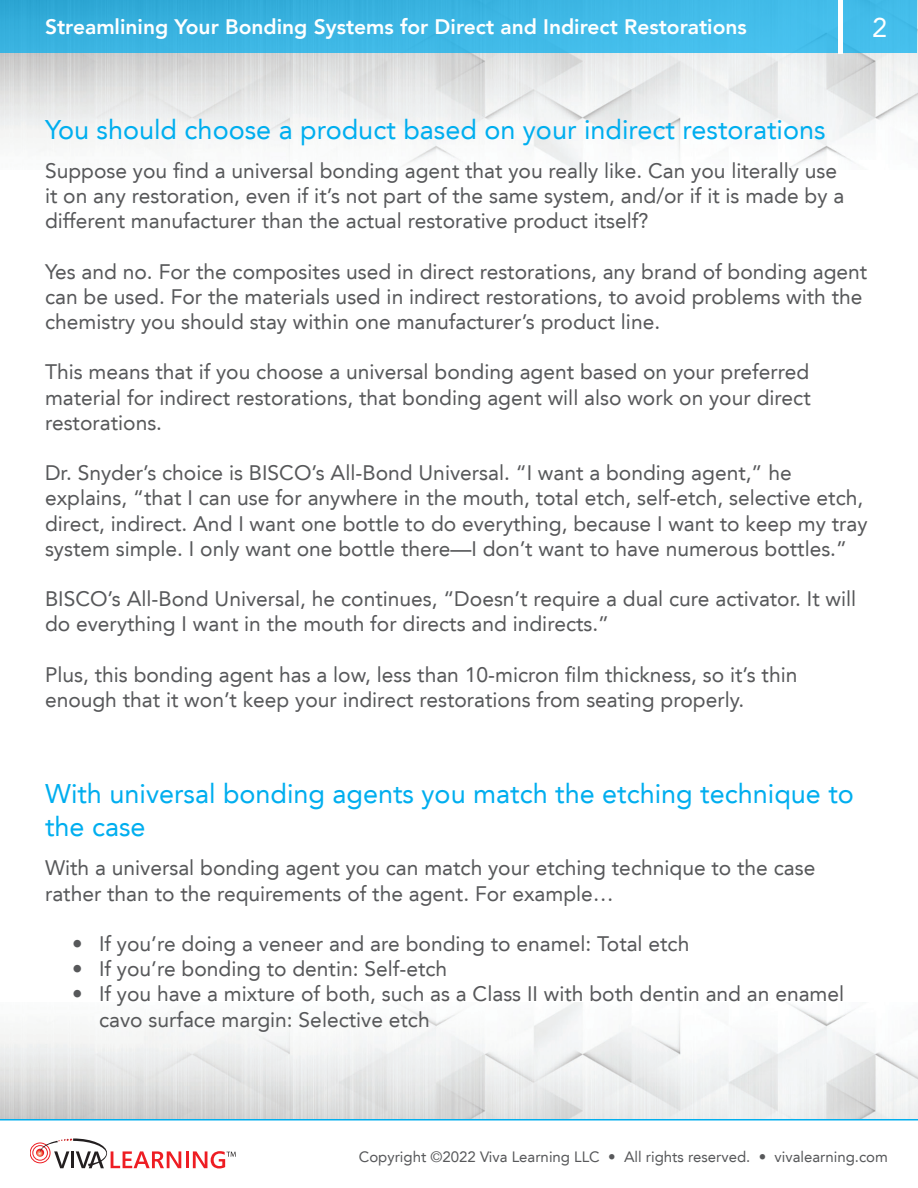
<style>
.page{position:relative;width:918px;height:1188px;background:#fff}
.page>*{position:absolute;margin:0;border:0;box-sizing:border-box;transform-origin:0 0}
.t1{font:27px/32.4px "Avenir LT";color:#00aeef}
.t2{font:27px "Avenir LT";color:#fff}
.t3{font:21px/25.2px "Avenir LT";color:#57585a}
.t4{font:800 21px "Avenir LT";color:#fff}
.t5{font:15px "Avenir LT";color:#57585a}
</style>
<div class="page">
<img style="left:0;top:1002px;width:918px;height:117px">
<img style="left:0;top:0;width:918px;height:169px">
<div style="left:1px;top:1px;width:916px;height:52px;background:linear-gradient(to right,#34addb,#47c1ee)"></div>
<hr style="left:839px;top:0;width:4px;height:54px;background:#fff">
<hr style="left:186px;top:1151px;width:3px;height:17px;background:#ee1d23">
<svg style="left:30px;top:1138px;width:151px;height:30px"></svg>
<svg style="left:193px;top:1151px;width:43px;height:17px"></svg>
<hr style="left:0;top:1119px;width:918px;height:1px;background:#00aeef">
<p class="t4" style="left:45px;top:14px;width:703px">Streamlining Your Bonding Systems for Direct and Indirect Restorations</p>
<p class="t2" style="left:872px;top:12px;width:17px">2</p>
<p class="t1" style="left:45px;top:114px;width:782px">You should choose a product based on your indirect restorations</p>
<p class="t3" style="left:45px;top:158px;width:801px">Suppose you find a universal bonding agent that you really like. Can you literally use it on any restoration, even if it’s not part of the same system, and/or if it is made by a different manufacturer than the actual restorative product itself?</p>
<p class="t3" style="left:45px;top:259px;width:824px">Yes and no. For the composites used in direct restorations, any brand of bonding agent can be used. For the materials used in indirect restorations, to avoid problems with the chemistry you should stay within one manufacturer’s product line.</p>
<p class="t3" style="left:45px;top:360px;width:767px;text-align:justify">This means that if you choose a universal bonding agent based on your preferred material for indirect restorations, that bonding agent will also work on your direct restorations.</p>
<p class="t3" style="left:45px;top:461px;width:824px">Dr. Snyder’s choice is BISCO’s All-Bond Universal. “I want a bonding agent,” he explains, “that I can use for anywhere in the mouth, total etch, self-etch, selective etch, direct, indirect. And I want one bottle to do everything, because I want to keep my tray system simple. I only want one bottle there—I don’t want to have numerous bottles.”</p>
<p class="t3" style="left:45px;top:587px;width:813px">BISCO’s All-Bond Universal, he continues, “Doesn’t require a dual cure activator. It will do everything I want in the mouth for directs and indirects.”</p>
<p class="t3" style="left:45px;top:662px;width:754px">Plus, this bonding agent has a low, less than 10-micron film thickness, so it’s thin enough that it won’t keep your indirect restorations from seating properly.</p>
<p class="t1" style="left:45px;top:778px;width:810px">With universal bonding agents you match the etching technique to the case</p>
<p class="t3" style="left:45px;top:856px;width:772px">With a universal bonding agent you can match your etching technique to the case rather than to the requirements of the agent. For example…</p>
<p class="t3" style="left:72px;top:931px;width:619px">• If you’re doing a veneer and are bonding to enamel: Total etch</p>
<p class="t3" style="left:72px;top:956px;width:377px">• If you’re bonding to dentin: Self-etch</p>
<p class="t3" style="left:99px;top:982px;width:747px;text-indent:-27px">• If you have a mixture of both, such as a Class II with both dentin and an enamel cavo surface margin: Selective etch</p>
<p class="t5" style="left:359px;top:1148px;width:531px">Copyright ©2022 Viva Learning LLC • All rights reserved. • vivalearning.com</p>
</div>
